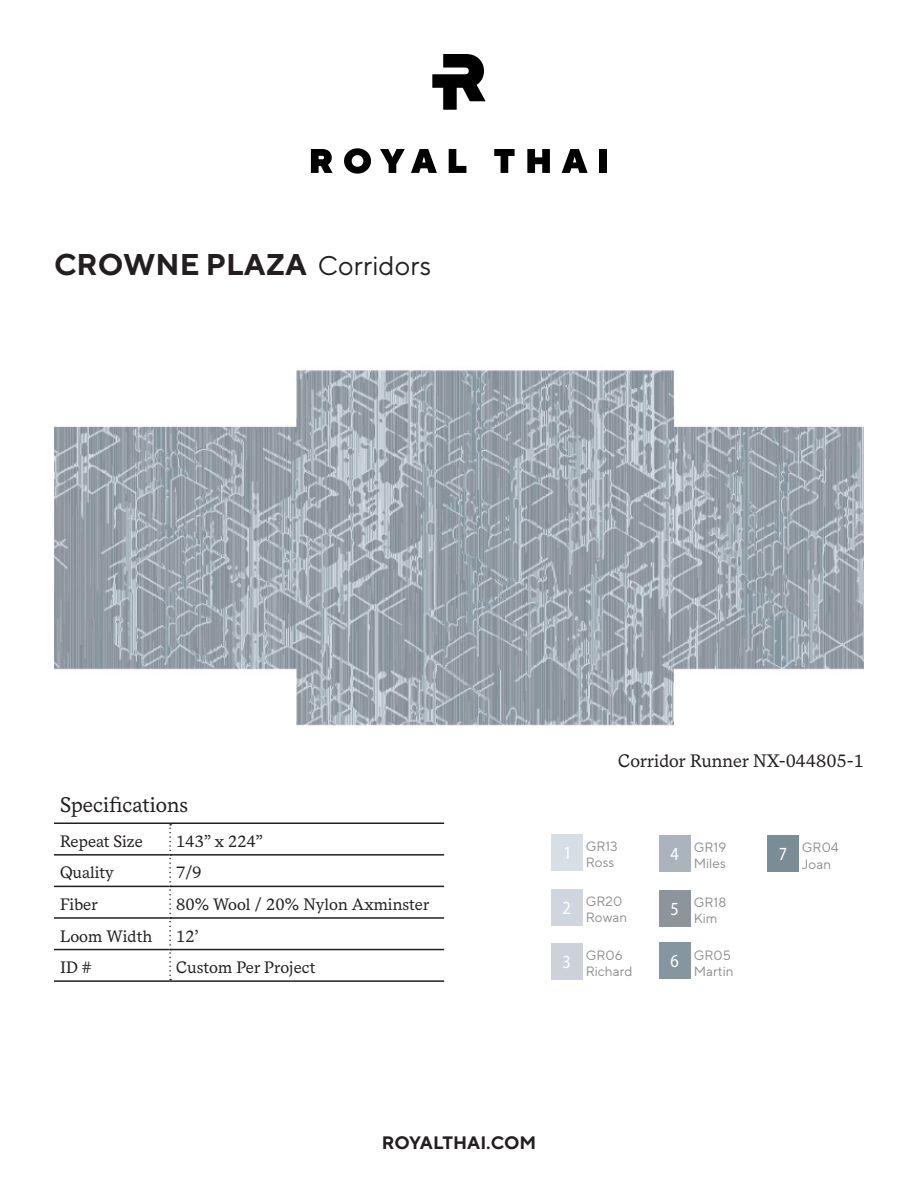
<style>
.page{position:relative;width:918px;height:1188px;background:#fff}
.page>*{position:absolute;margin:0;border:0;box-sizing:border-box;transform-origin:0 0}
.t1{font:700 30px "TT Norms";color:#231f20}
.t2{font:21px "Messina Serif";color:#231f20}
.t3{font:18.6px "Myriad Pro";color:#fff;scale:.87 1}
.t4{font:18px "Messina Serif";color:#231f20}
.t5{font:700 18px "TT Norms";color:#231f20}
.t6{font:16.5px "Messina Serif";color:#231f20}
.Paragraph_Style_2{font:13.5px "TT Norms";color:#8a8c8c}
.Paragraph_Style_1{font:13.5px "TT Norms";color:#8a8c8c}
.s1{font-weight:400;font-size:27px}
</style>
<div class="page">
<svg style="left:311px;top:149px;width:22px;height:24px"></svg>
<svg style="left:344px;top:148px;width:27px;height:26px"></svg>
<svg style="left:380px;top:149px;width:25px;height:24px"></svg>
<svg style="left:411px;top:149px;width:26px;height:24px"></svg>
<svg style="left:449px;top:149px;width:17px;height:24px"></svg>
<svg style="left:494px;top:149px;width:21px;height:24px"></svg>
<svg style="left:527px;top:149px;width:23px;height:24px"></svg>
<svg style="left:562px;top:149px;width:26px;height:24px"></svg>
<div style="left:599px;top:149px;width:8px;height:24px;background:#000"></div>
<svg style="left:432px;top:54px;width:54px;height:56px"></svg>
<img style="left:54px;top:370px;width:810px;height:356px">
<div style="left:551px;top:835px;width:32px;height:36px;background:#d6dee6"></div>
<div style="left:551px;top:890px;width:32px;height:36px;background:#cfd6e0"></div>
<div style="left:551px;top:943px;width:32px;height:36px;background:#ccd1db"></div>
<div style="left:659px;top:836px;width:32px;height:36px;background:#abb3bd"></div>
<div style="left:659px;top:890px;width:32px;height:37px;background:#8c949c"></div>
<div style="left:659px;top:942px;width:32px;height:37px;background:#8596a1"></div>
<div style="left:768px;top:836px;width:31px;height:36px;background:#7a8c96"></div>
<hr style="left:54px;top:822px;width:116px;height:2px;background:#231f20">
<hr style="left:170px;top:822px;width:274px;height:2px;background:#231f20">
<hr style="left:54px;top:854px;width:115px;height:2px;background:#231f20">
<hr style="left:171px;top:854px;width:273px;height:2px;background:#231f20">
<hr style="left:54px;top:886px;width:115px;height:1px;background:#231f20">
<hr style="left:171px;top:886px;width:273px;height:1px;background:#231f20">
<hr style="left:54px;top:917px;width:115px;height:2px;background:#231f20">
<hr style="left:171px;top:917px;width:273px;height:2px;background:#231f20">
<hr style="left:54px;top:949px;width:115px;height:1px;background:#231f20">
<hr style="left:171px;top:949px;width:273px;height:1px;background:#231f20">
<hr style="left:54px;top:980px;width:116px;height:2px;background:#231f20">
<hr style="left:170px;top:980px;width:274px;height:2px;background:#231f20">
<svg style="left:169px;top:824px;width:2px;height:156px"></svg>
<p class="t1" style="left:54px;top:245px;width:379px">CROWNE PLAZA <span class="s1">Corridors</span></p>
<p class="t2" style="left:60px;top:792px;width:130px">Specifications</p>
<p class="t6" style="left:60px;top:831px;width:84px">Repeat Size</p>
<p class="t6" style="left:176px;top:831px;width:88px">143” x 224”</p>
<p class="t6" style="left:60px;top:863px;width:56px">Quality</p>
<p class="t6" style="left:176px;top:863px;width:27px">7/9</p>
<p class="t6" style="left:60px;top:894px;width:39px">Fiber</p>
<p class="t6" style="left:176px;top:894px;width:255px">80% Wool / 20% Nylon Axminster</p>
<p class="t6" style="left:60px;top:926px;width:94px">Loom Width</p>
<p class="t6" style="left:176px;top:926px;width:24px">12’</p>
<p class="t6" style="left:60px;top:958px;width:33px">ID #</p>
<p class="t6" style="left:176px;top:958px;width:141px">Custom Per Project</p>
<p class="t4" style="left:618px;top:750px;width:247px">Corridor Runner NX-044805-1</p>
<p class="t3" style="left:564px;top:842px;width:11px">1</p>
<p class="Paragraph_Style_1" style="left:586px;top:838px;width:34px">GR13</p>
<p class="Paragraph_Style_1" style="left:586px;top:854px;width:30px">Ross</p>
<p class="t3" style="left:670px;top:842px;width:11px">4</p>
<p class="Paragraph_Style_2" style="left:694px;top:839px;width:34px">GR19</p>
<p class="Paragraph_Style_2" style="left:694px;top:855px;width:34px">Miles</p>
<p class="t3" style="left:779px;top:842px;width:11px">7</p>
<p class="Paragraph_Style_2" style="left:802px;top:839px;width:38px">GR04</p>
<p class="Paragraph_Style_2" style="left:802px;top:856px;width:31px">Joan</p>
<p class="t3" style="left:562px;top:897px;width:11px">2</p>
<p class="Paragraph_Style_2" style="left:586px;top:893px;width:38px">GR20</p>
<p class="Paragraph_Style_2" style="left:586px;top:909px;width:43px">Rowan</p>
<p class="t3" style="left:671px;top:897px;width:11px">5</p>
<p class="Paragraph_Style_2" style="left:694px;top:894px;width:34px">GR18</p>
<p class="Paragraph_Style_2" style="left:694px;top:910px;width:25px">Kim</p>
<p class="t3" style="left:563px;top:950px;width:11px">3</p>
<p class="Paragraph_Style_2" style="left:586px;top:947px;width:38px">GR06</p>
<p class="Paragraph_Style_2" style="left:586px;top:963px;width:48px">Richard</p>
<p class="t3" style="left:670px;top:949px;width:11px">6</p>
<p class="Paragraph_Style_2" style="left:694px;top:947px;width:39px">GR05</p>
<p class="Paragraph_Style_2" style="left:694px;top:963px;width:41px">Martin</p>
<p class="t5" style="left:382px;top:1131px;width:156px">ROYALTHAI.COM</p>
</div>
